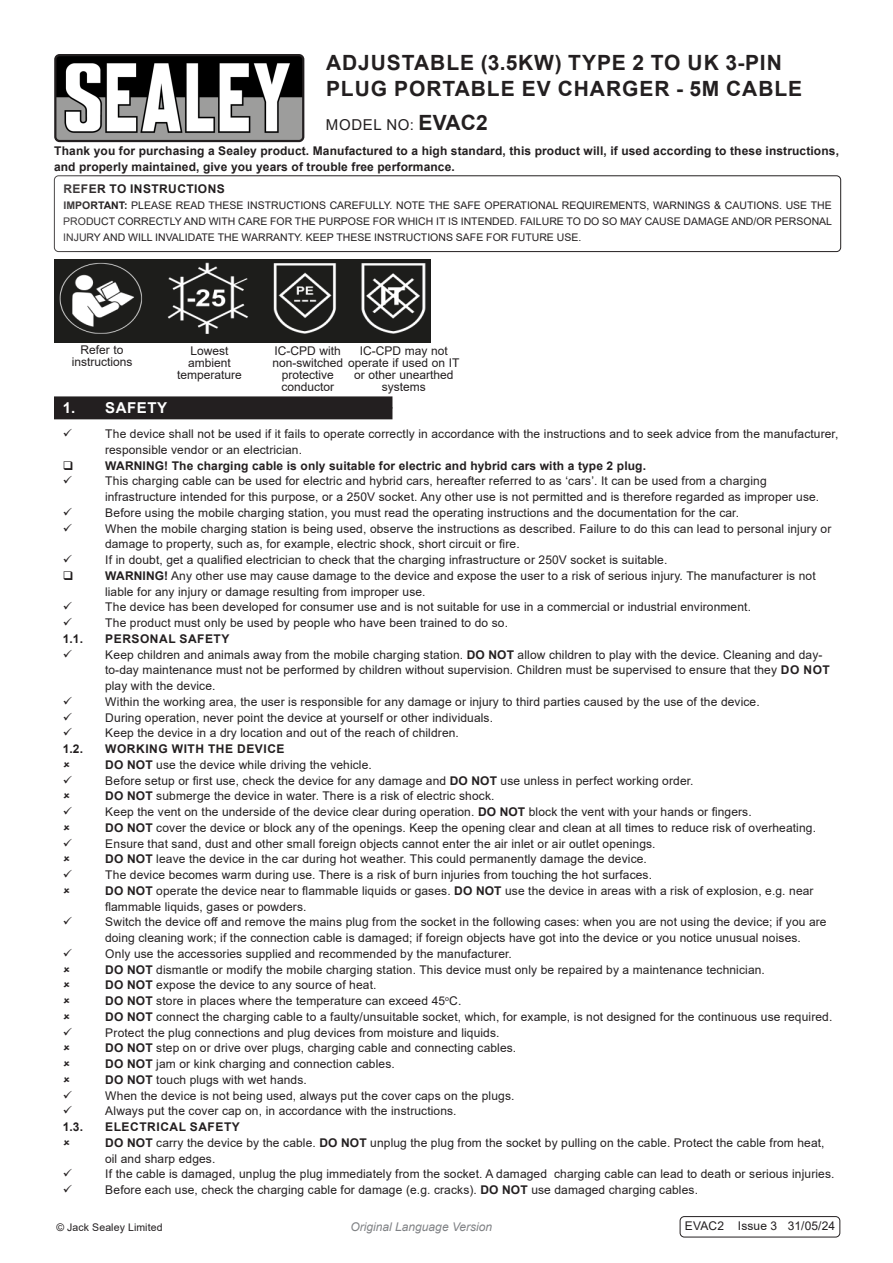
<style>
.page{position:relative;width:893px;height:1263px;background:#fff}
.page>*{position:absolute;margin:0;border:0;box-sizing:border-box;transform-origin:0 0}
.t1{font:700 21px/25.2px "Arial";letter-spacing:.045em;color:#231f20}
.t2{font:15px "Arial";letter-spacing:.045em;color:#231f20}
.t3{font:700 15px "Arial";letter-spacing:.035em;color:#fff}
.Body{font:12px/15.8px "Arial";letter-spacing:.01em;color:#231f20}
.Body-2{font:700 12px/15.8px "Arial";letter-spacing:.01em;color:#231f20}
.Body-3{font:700 12px "Arial";letter-spacing:.045em;color:#231f20}
.t4{font:italic 12px "Arial";color:#808285}
.Body-4{font:700 12px "Arial";letter-spacing:.035em;color:#231f20}
.Body-5{font:10.5px/15.8px "Arial";color:#231f20;text-align:justify}
.s1{font-weight:700;font-size:21px}
.s2{font-weight:700}
</style>
<div class="page">
<div style="left:54px;top:407px;width:338px;height:12px;background:#231f20"></div>
<div style="left:54px;top:396px;width:338px;height:12px;background:#231f20"></div>
<div style="left:680px;top:1216px;width:160px;height:21px;border:1px solid #231f20;border-radius:4px"></div>
<img style="left:57px;top:57px;width:244px;height:82px">
<div style="left:54px;top:54px;width:250px;height:88px;border:2px solid #231f20;border-radius:4px"></div>
<div style="left:54px;top:175px;width:787px;height:77px;border:1px solid #231f20;border-radius:4px"></div>
<img style="left:54px;top:259px;width:377px;height:83px">
<p class="t1" style="left:326px;top:51px;width:478px">ADJUSTABLE (3.5KW) TYPE 2 TO UK 3-PIN<br>PLUG PORTABLE EV CHARGER - 5M CABLE</p>
<p class="t2" style="left:326px;top:114px;width:164px">MODEL NO: <span class="s1">EVAC2</span></p>
<p class="Body-2" style="left:54px;top:143px;width:786px">Thank you for purchasing a Sealey product. Manufactured to a high standard, this product will, if used according to these instructions, and properly maintained, give you years of trouble free performance.</p>
<p class="Body-4" style="left:63px;top:181px;width:163px">REFER TO INSTRUCTIONS</p>
<p class="Body-5" style="left:63px;top:198px;width:770px"><span class="s2">IMPORTANT:</span> PLEASE READ THESE INSTRUCTIONS CAREFULLY. NOTE THE SAFE OPERATIONAL REQUIREMENTS, WARNINGS &amp; CAUTIONS. USE THE PRODUCT CORRECTLY AND WITH CARE FOR THE PURPOSE FOR WHICH IT IS INTENDED. FAILURE TO DO SO MAY CAUSE DAMAGE AND/OR PERSONAL INJURY AND WILL INVALIDATE THE WARRANTY. KEEP THESE INSTRUCTIONS SAFE FOR FUTURE USE.</p>
<p class="Body" style="left:81px;top:342px;width:45px">Refer to</p>
<p class="Body" style="left:72px;top:354px;width:62px">instructions</p>
<p class="Body" style="left:177px;top:345px;width:66px;line-height:12px;text-align:center">Lowest ambient temperature</p>
<p class="Body" style="left:275px;top:343px;width:68px">IC-CPD with</p>
<p class="Body" style="left:354px;top:339px;width:101px;line-height:24px;text-align:center">IC-CPD may not or other unearthed</p>
<p class="Body" style="left:382px;top:379px;width:46px">systems</p>
<p class="Body" style="left:272px;top:355px;width:189px">non-switched operate if used on IT</p>
<p class="Body" style="left:282px;top:367px;width:54px">protective</p>
<p class="Body" style="left:281px;top:379px;width:54px">conductor</p>
<p class="t3" style="left:63px;top:397px;width:106px">1. SAFETY</p>
<p class="Body" style="left:105px;top:426px;width:735px">The device shall not be used if it fails to operate correctly in accordance with the instructions and to seek advice from the manufacturer, responsible vendor or an electrician.</p>
<p class="Body-2" style="left:105px;top:458px;width:542px">WARNING! The charging cable is only suitable for electric and hybrid cars with a type 2 plug.</p>
<p class="Body" style="left:105px;top:473px;width:716px">This charging cable can be used for electric and hybrid cars, hereafter referred to as ‘cars’. It can be used from a charging infrastructure intended for this purpose, or a 250V socket. Any other use is not permitted and is therefore regarded as improper use.</p>
<p class="Body" style="left:105px;top:505px;width:635px">Before using the mobile charging station, you must read the operating instructions and the documentation for the car.</p>
<p class="Body" style="left:105px;top:520px;width:728px">When the mobile charging station is being used, observe the instructions as described. Failure to do this can lead to personal injury or damage to property, such as, for example, electric shock, short circuit or fire.</p>
<p class="Body" style="left:105px;top:552px;width:564px">If in doubt, get a qualified electrician to check that the charging infrastructure or 250V socket is suitable.</p>
<p class="Body" style="left:105px;top:568px;width:712px"><span class="s2">WARNING!</span> Any other use may cause damage to the device and expose the user to a risk of serious injury. The manufacturer is not liable for any injury or damage resulting from improper use.</p>
<p class="Body" style="left:105px;top:599px;width:647px">The device has been developed for consumer use and is not suitable for use in a commercial or industrial environment.</p>
<p class="Body" style="left:105px;top:615px;width:404px">The product must only be used by people who have been trained to do so.</p>
<p class="Body-2" style="left:63px;top:631px;width:22px">1.1.</p>
<p class="Body-3" style="left:105px;top:630px;width:126px">PERSONAL SAFETY</p>
<p class="Body" style="left:105px;top:646px;width:726px">Keep children and animals away from the mobile charging station. <span class="s2">DO NOT</span> allow children to play with the device. Cleaning and day&shy;to-day maintenance must not be performed by children without supervision. Children must be supervised to ensure that they <span class="s2">DO NOT </span>play with the device.</p>
<p class="Body" style="left:105px;top:694px;width:656px">Within the working area, the user is responsible for any damage or injury to third parties caused by the use of the device.</p>
<p class="Body" style="left:105px;top:709px;width:389px">During operation, never point the device at yourself or other individuals.</p>
<p class="Body" style="left:105px;top:725px;width:355px">Keep the device in a dry location and out of the reach of children.</p>
<p class="Body-2" style="left:63px;top:741px;width:22px">1.2.</p>
<p class="Body-3" style="left:105px;top:740px;width:181px">WORKING WITH THE DEVICE</p>
<p class="Body" style="left:105px;top:757px;width:268px"><span class="s2">DO NOT</span> use the device while driving the vehicle.</p>
<p class="Body" style="left:105px;top:772px;width:590px">Before setup or first use, check the device for any damage and <span class="s2">DO NOT</span> use unless in perfect working order.</p>
<p class="Body" style="left:105px;top:788px;width:391px"><span class="s2">DO NOT</span> submerge the device in water. There is a risk of electric shock.</p>
<p class="Body" style="left:105px;top:804px;width:648px">Keep the vent on the underside of the device clear during operation. <span class="s2">DO NOT</span> block the vent with your hands or fingers.</p>
<p class="Body" style="left:105px;top:820px;width:712px"><span class="s2">DO NOT</span> cover the device or block any of the openings. Keep the opening clear and clean at all times to reduce risk of overheating.</p>
<p class="Body" style="left:105px;top:835px;width:552px">Ensure that sand, dust and other small foreign objects cannot enter the air inlet or air outlet openings.</p>
<p class="Body" style="left:105px;top:851px;width:543px"><span class="s2">DO NOT</span> leave the device in the car during hot weather. This could permanently damage the device.</p>
<p class="Body" style="left:105px;top:867px;width:548px">The device becomes warm during use. There is a risk of burn injuries from touching the hot surfaces.</p>
<p class="Body" style="left:105px;top:883px;width:710px"><span class="s2">DO NOT</span> operate the device near to flammable liquids or gases. <span class="s2">DO NOT</span> use the device in areas with a risk of explosion, e.g. near flammable liquids, gases or powders.</p>
<p class="Body" style="left:105px;top:914px;width:723px">Switch the device off and remove the mains plug from the socket in the following cases: when you are not using the device; if you are doing cleaning work; if the connection cable is damaged; if foreign objects have got into the device or you notice unusual noises.</p>
<p class="Body" style="left:105px;top:946px;width:408px">Only use the accessories supplied and recommended by the manufacturer.</p>
<p class="Body" style="left:105px;top:961px;width:661px"><span class="s2">DO NOT</span> dismantle or modify the mobile charging station. This device must only be repaired by a maintenance technician.</p>
<p class="Body" style="left:105px;top:977px;width:273px"><span class="s2">DO NOT</span> expose the device to any source of heat.</p>
<p class="Body" style="left:105px;top:993px;width:358px"><span class="s2">DO NOT</span> store in places where the temperature can exceed 45<sup>o</sup>C.</p>
<p class="Body" style="left:105px;top:1009px;width:729px"><span class="s2">DO NOT</span> connect the charging cable to a faulty/unsuitable socket, which, for example, is not designed for the continuous use required.</p>
<p class="Body" style="left:105px;top:1024px;width:396px">Protect the plug connections and plug devices from moisture and liquids.</p>
<p class="Body" style="left:105px;top:1040px;width:413px"><span class="s2">DO NOT</span> step on or drive over plugs, charging cable and connecting cables.</p>
<p class="Body" style="left:105px;top:1056px;width:291px"><span class="s2">DO NOT</span> jam or kink charging and connection cables.</p>
<p class="Body" style="left:105px;top:1072px;width:203px"><span class="s2">DO NOT</span> touch plugs with wet hands.</p>
<p class="Body" style="left:105px;top:1087px;width:411px">When the device is not being used, always put the cover caps on the plugs.</p>
<p class="Body" style="left:105px;top:1103px;width:353px">Always put the cover cap on, in accordance with the instructions.</p>
<p class="Body-2" style="left:63px;top:1119px;width:22px">1.3.</p>
<p class="Body-3" style="left:105px;top:1118px;width:136px">ELECTRICAL SAFETY</p>
<p class="Body" style="left:105px;top:1135px;width:721px"><span class="s2">DO NOT</span> carry the device by the cable. <span class="s2">DO NOT</span> unplug the plug from the socket by pulling on the cable. Protect the cable from heat, oil and sharp edges.</p>
<p class="Body" style="left:105px;top:1166px;width:731px">If the cable is damaged, unplug the plug immediately from the socket. A damaged charging cable can lead to death or serious injuries.</p>
<p class="Body" style="left:105px;top:1182px;width:594px">Before each use, check the charging cable for damage (e.g. cracks). <span class="s2">DO NOT</span> use damaged charging cables.</p>
<p class="Body-5" style="left:56px;top:1219px;width:108px">© Jack Sealey Limited</p>
<p class="t4" style="left:351px;top:1219px;width:143px">Original Language Version</p>
<p class="Body" style="left:685px;top:1218px;width:152px">EVAC2 Issue 3 31/05/24</p>
</div>
